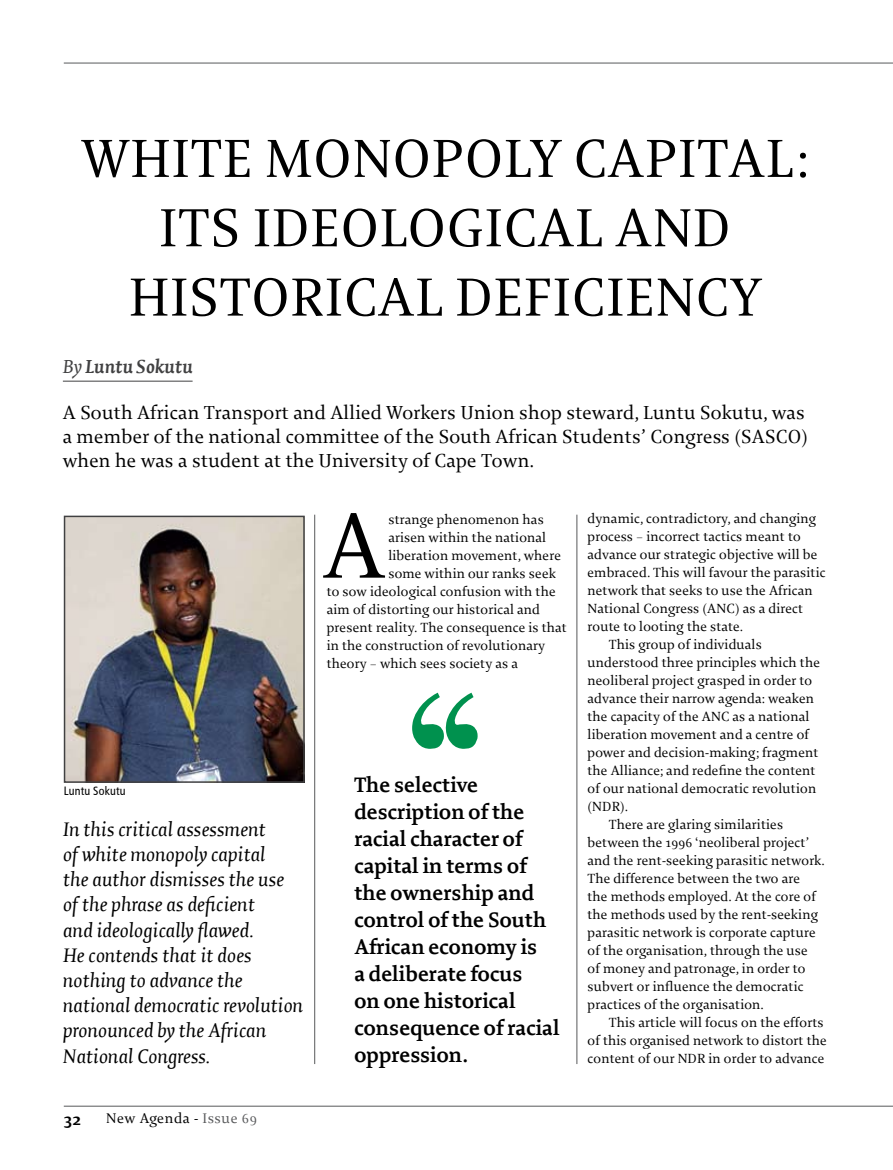
<style>
.page{position:relative;width:893px;height:1170px;background:#fff}
.page>*{position:absolute;margin:0;border:0;box-sizing:border-box;transform-origin:0 0}
.t1{font:99.15px "Enigma";color:#000}
.t2{font:57.75px "Enigma";letter-spacing:.01em;color:#000}
.t3{font:700 22.5px/27px "Enigma";color:#000}
.t4{font:italic 21px/25.2px "Enigma";letter-spacing:.01em;color:#000}
.t5{font:20.25px/24.3px "Enigma";letter-spacing:.01em;color:#000}
.t6{font:italic 700 20.25px "Enigma";color:#414142}
.t7{font:700 18.75px "Enigma";color:#000}
.t8{font:15px "Enigma";letter-spacing:.04em;color:#000}
.t9{font:14.25px "Enigma";letter-spacing:.01em;color:#000}
.t10{font:condensed 12px "Frutiger";letter-spacing:.01em;color:#000}
.s1{font-weight:400}
.s2{color:#58595b}
</style>
<div class="page">
<hr style="left:64px;top:1105px;width:829px;height:1px;background:#58595b">
<hr style="left:64px;top:63px;width:829px;height:1px;background:#58595b">
<img style="left:67px;top:518px;width:235px;height:261px">
<img style="left:412px;top:692px;width:66px;height:56px">
<hr style="left:577px;top:514px;width:1px;height:549px;background:#58595b">
<hr style="left:314px;top:514px;width:1px;height:549px;background:#58595b">
<hr style="left:63px;top:381px;width:130px;height:1px;background:#414142">
<div style="left:64px;top:515px;width:241px;height:267px;border:2px solid #414142"></div>
<h2 class="t2" style="left:81px;top:128px;width:80px">White</h2>
<h2 class="t2" style="left:265px;top:128px;width:85px">Monopol</h2>
<h2 class="t2" style="left:530px;top:128px;width:110px">y Capital</h2>
<h2 class="t2" style="left:796px;top:128px;width:15px">:</h2>
<h2 class="t2" style="left:159px;top:197px;width:148px">Its Ideolo</h2>
<h2 class="t2" style="left:447px;top:197px;width:68px">gical</h2>
<h2 class="t2" style="left:615px;top:197px;width:39px">and</h2>
<h2 class="t2" style="left:129px;top:266px;width:73px">Historical</h2>
<h2 class="t2" style="left:455px;top:266px;width:69px">Deficienc</h2>
<h2 class="t2" style="left:730px;top:266px;width:34px">y</h2>
<h3 class="t6" style="left:63px;top:355px;width:132px"><span class="s1">By</span> Luntu Sokutu</h3>
<h3 class="t5" style="left:63px;top:400px;width:747px">A South African Transport and Allied Workers Union shop steward, Luntu Sokutu, was a member of the national committee of the South African Students’ Congress (SASCO) when he was a student at the University of Cape Town.</h3>
<h1 class="t1" style="left:322px;top:493px;width:65px">A</h1>
<p class="t9" style="left:388px;top:511px;width:157px">strange phenomenon has</p>
<p class="t9" style="left:388px;top:529px;width:159px">arisen within the national</p>
<p class="t9" style="left:388px;top:547px;width:174px">liberation movement, where</p>
<p class="t9" style="left:388px;top:565px;width:169px">some within our ranks seek</p>
<p class="t9" style="left:327px;top:583px;width:230px">to sow ideological confusion with the</p>
<p class="t9" style="left:327px;top:601px;width:215px">aim of distorting our historical and</p>
<p class="t9" style="left:327px;top:619px;width:242px">present reality. The consequence is that</p>
<p class="t9" style="left:327px;top:637px;width:220px">in the construction of revolutionary</p>
<p class="t9" style="left:327px;top:655px;width:193px">theory – which sees society as a</p>
<p class="t10" style="left:64px;top:783px;width:63px">Luntu Sokutu</p>
<p class="t4" style="left:63px;top:817px;width:242px">In this critical assessment<br>of white monopoly capital<br>the author dismisses the use of the phrase as deficient<br>and ideologically flawed.<br>He contends that it does nothing to advance the national democratic revolution pronounced by the African<br>National Congress.</p>
<h3 class="t7" style="left:64px;top:1108px;width:19px">32</h3>
<p class="t8" style="left:106px;top:1109px;width:152px">New Agenda - <span class="s2">Issue 69</span></p>
<h3 class="t3" style="left:354px;top:771px;width:207px">The selective description of the racial character of capital in terms of the ownership and control of the South<br>African economy is<br>a deliberate focus<br>on one historical consequence of racial oppression.</h3>
<p class="t9" style="left:587px;top:510px;width:230px">dynamic, contradictory, and changing</p>
<p class="t9" style="left:587px;top:528px;width:215px">process – incorrect tactics meant to</p>
<p class="t9" style="left:587px;top:546px;width:231px">advance our strategic objective will be</p>
<p class="t9" style="left:587px;top:564px;width:240px">embraced. This will favour the parasitic</p>
<p class="t9" style="left:587px;top:582px;width:227px">network that seeks to use the African</p>
<p class="t9" style="left:587px;top:600px;width:217px">National Congress (ANC) as a direct</p>
<p class="t9" style="left:587px;top:618px;width:157px">route to looting the state.</p>
<p class="t9" style="left:609px;top:636px;width:155px">This group of individuals</p>
<p class="t9" style="left:587px;top:654px;width:234px">understood three principles which the</p>
<p class="t9" style="left:587px;top:672px;width:226px">neoliberal project grasped in order to</p>
<p class="t9" style="left:587px;top:690px;width:228px">advance their narrow agenda: weaken</p>
<p class="t9" style="left:587px;top:708px;width:223px">the capacity of the ANC as a national</p>
<p class="t9" style="left:587px;top:726px;width:223px">liberation movement and a centre of</p>
<p class="t9" style="left:587px;top:744px;width:233px">power and decision-making; fragment</p>
<p class="t9" style="left:587px;top:762px;width:230px">the Alliance; and redefine the content</p>
<p class="t9" style="left:587px;top:780px;width:230px">of our national democratic revolution</p>
<p class="t9" style="left:587px;top:798px;width:42px">(NDR).</p>
<p class="t9" style="left:609px;top:816px;width:176px">There are glaring similarities</p>
<p class="t9" style="left:587px;top:834px;width:223px">between the 1996 ‘neoliberal project’</p>
<p class="t9" style="left:587px;top:852px;width:239px">and the rent-seeking parasitic network.</p>
<p class="t9" style="left:587px;top:870px;width:214px">The difference between the two are</p>
<p class="t9" style="left:587px;top:888px;width:230px">the methods employed. At the core of</p>
<p class="t9" style="left:587px;top:906px;width:232px">the methods used by the rent-seeking</p>
<p class="t9" style="left:587px;top:924px;width:230px">parasitic network is corporate capture</p>
<p class="t9" style="left:587px;top:942px;width:222px">of the organisation, through the use</p>
<p class="t9" style="left:587px;top:960px;width:220px">of money and patronage, in order to</p>
<p class="t9" style="left:587px;top:978px;width:217px">subvert or influence the democratic</p>
<p class="t9" style="left:587px;top:996px;width:178px">practices of the organisation.</p>
<p class="t9" style="left:609px;top:1014px;width:216px">This article will focus on the efforts</p>
<p class="t9" style="left:587px;top:1032px;width:241px">of this organised network to distort the</p>
<p class="t9" style="left:587px;top:1050px;width:238px">content of our NDR in order to advance</p>
</div>
